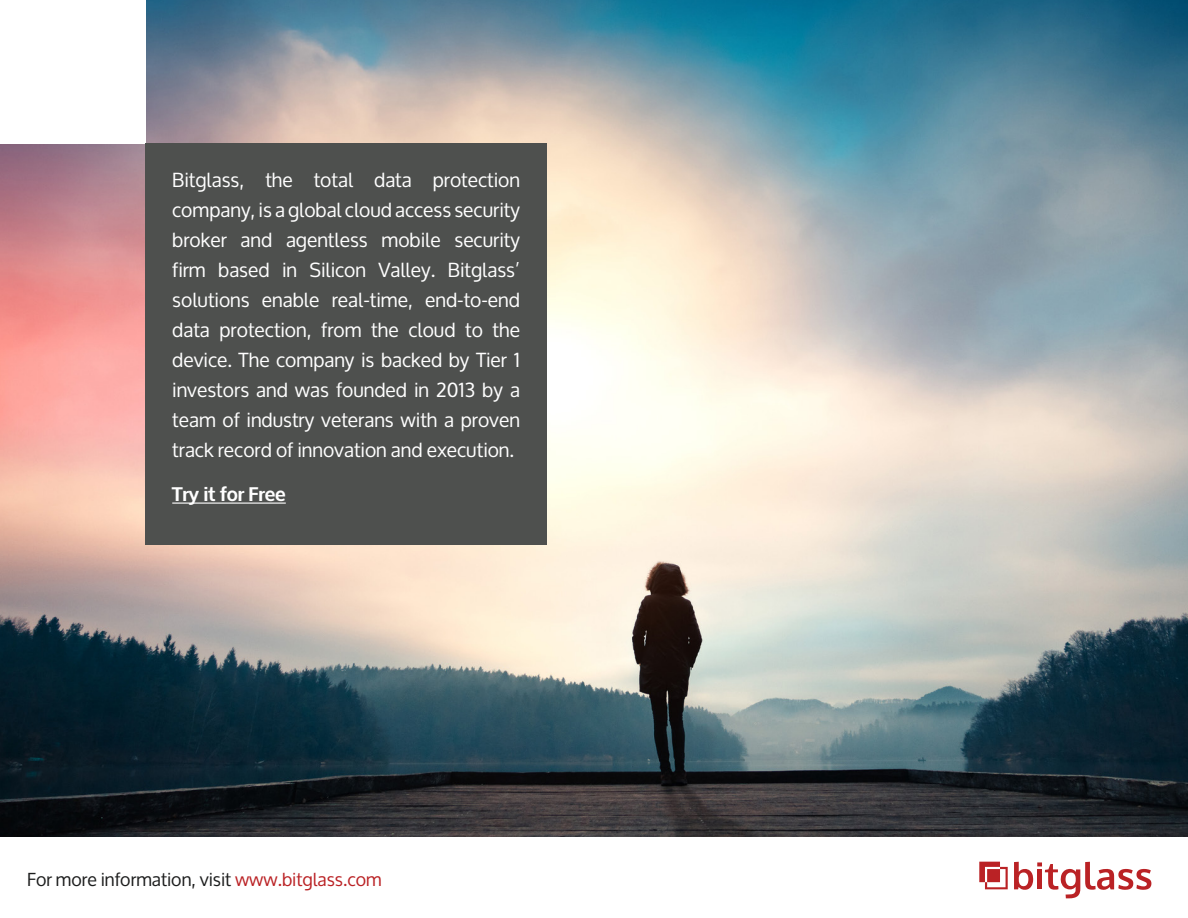
<style>
.page{position:relative;width:1188px;height:918px;background:#fff}
.page>*{position:absolute;margin:0;border:0;box-sizing:border-box;transform-origin:0 0}
.t1{font:19.5px/30px "Oxygen";color:#fff;text-align:justify}
.t2{font:700 19.5px "Oxygen";color:#fff}
.t3{font:18px "Oxygen";color:#1c1d1d}
.s1{color:#ba2225}
</style>
<div class="page">
<img style="left:0;top:0;width:1188px;height:837px">
<svg style="left:1014px;top:862px;width:138px;height:36px"></svg>
<svg style="left:979px;top:862px;width:29px;height:27px"></svg>
<div style="left:0;top:0;width:145px;height:143px;background:#fff"></div>
<div style="left:145px;top:143px;width:402px;height:402px;background:#4e504e"></div>
<hr style="left:172px;top:503px;width:114px;height:1px;background:#fff">
<p class="t1" style="left:172px;top:166px;width:349px">Bitglass, the total data protection company, is a global cloud access security broker and agentless mobile security firm based in Silicon Valley. Bitglass’ solutions enable real-time, end-to-end data protection, from the cloud to the device. The company is backed by Tier 1 investors and was founded in 2013 by a team of industry veterans with a proven track record of innovation and execution.</p>
<p class="t2" style="left:172px;top:482px;width:115px">Try it for Free</p>
<p class="t3" style="left:27px;top:869px;width:356px">For more information, visit <span class="s1">www.bitglass.com</span></p>
</div>
